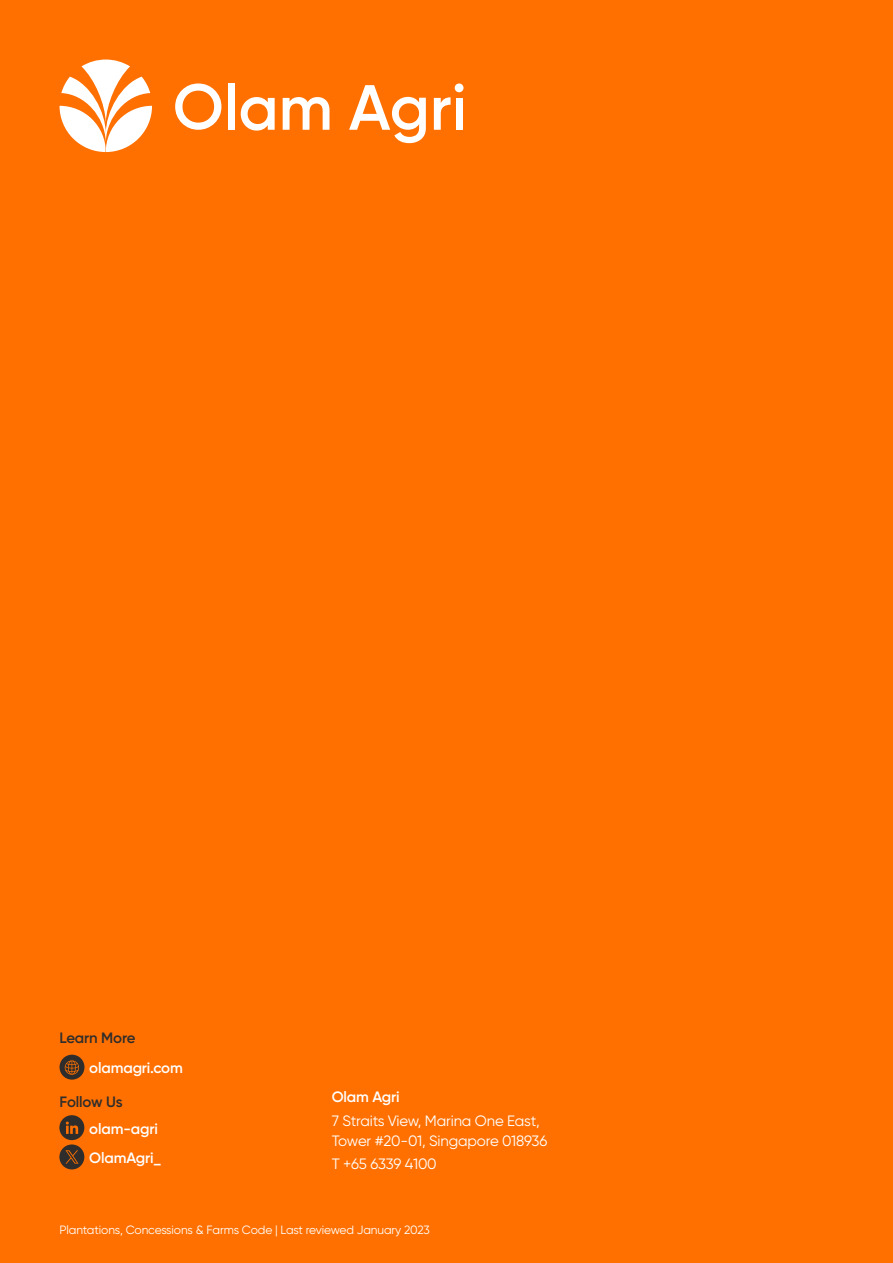
<style>
.page{position:relative;width:893px;height:1263px;background:#ff7000}
.page>*{position:absolute;margin:0;border:0;box-sizing:border-box;transform-origin:0 0}
.t1{font:15px/19.5px "Gilroy";letter-spacing:-.01em;color:#fff}
.t2{font:600 15px/29.2px "Gilroy";letter-spacing:-.01em;color:#fff}
.t3{font:600 15px "Gilroy";letter-spacing:-.01em;color:#2e2d2c}
.t4{font:12px "Gilroy";letter-spacing:-.01em;color:#fff}
</style>
<div class="page">
<svg style="left:175px;top:83px;width:46px;height:47px"></svg>
<div style="left:228px;top:83px;width:7px;height:47px;background:#fff"></div>
<svg style="left:241px;top:97px;width:34px;height:34px"></svg>
<svg style="left:283px;top:97px;width:46px;height:33px"></svg>
<svg style="left:349px;top:85px;width:77px;height:58px"></svg>
<svg style="left:434px;top:83px;width:29px;height:47px"></svg>
<svg style="left:60px;top:60px;width:92px;height:92px"></svg>
<div style="left:60px;top:1055px;width:24px;height:25px;background:#2e2d2c;border-radius:50%"></div>
<svg style="left:65px;top:1060px;width:14px;height:15px"></svg>
<div style="left:59px;top:1115px;width:25px;height:25px;background:#2e2d2c;border-radius:50%"></div>
<svg style="left:66px;top:1121px;width:12px;height:13px"></svg>
<div style="left:59px;top:1144px;width:25px;height:25px;background:#2e2d2c;border-radius:50%"></div>
<svg style="left:65px;top:1150px;width:13px;height:13px"></svg>
<p class="t3" style="left:60px;top:1028px;width:77px">Learn More</p>
<p class="t2" style="left:89px;top:1053px;width:95px">olamagri.com</p>
<p class="t3" style="left:60px;top:1092px;width:65px">Follow Us</p>
<p class="t2" style="left:89px;top:1114px;width:73px">olam-agri<br>OlamAgri_</p>
<p class="t2" style="left:332px;top:1082px;width:69px">Olam Agri</p>
<p class="t1" style="left:332px;top:1111px;width:217px">7 Straits View, Marina One East,<br>Tower #20-01, Singapore 018936</p>
<p class="t1" style="left:332px;top:1154px;width:107px">T +65 6339 4100</p>
<p class="t4" style="left:60px;top:1223px;width:372px">Plantations, Concessions &amp; Farms Code | Last reviewed January 2023</p>
</div>
